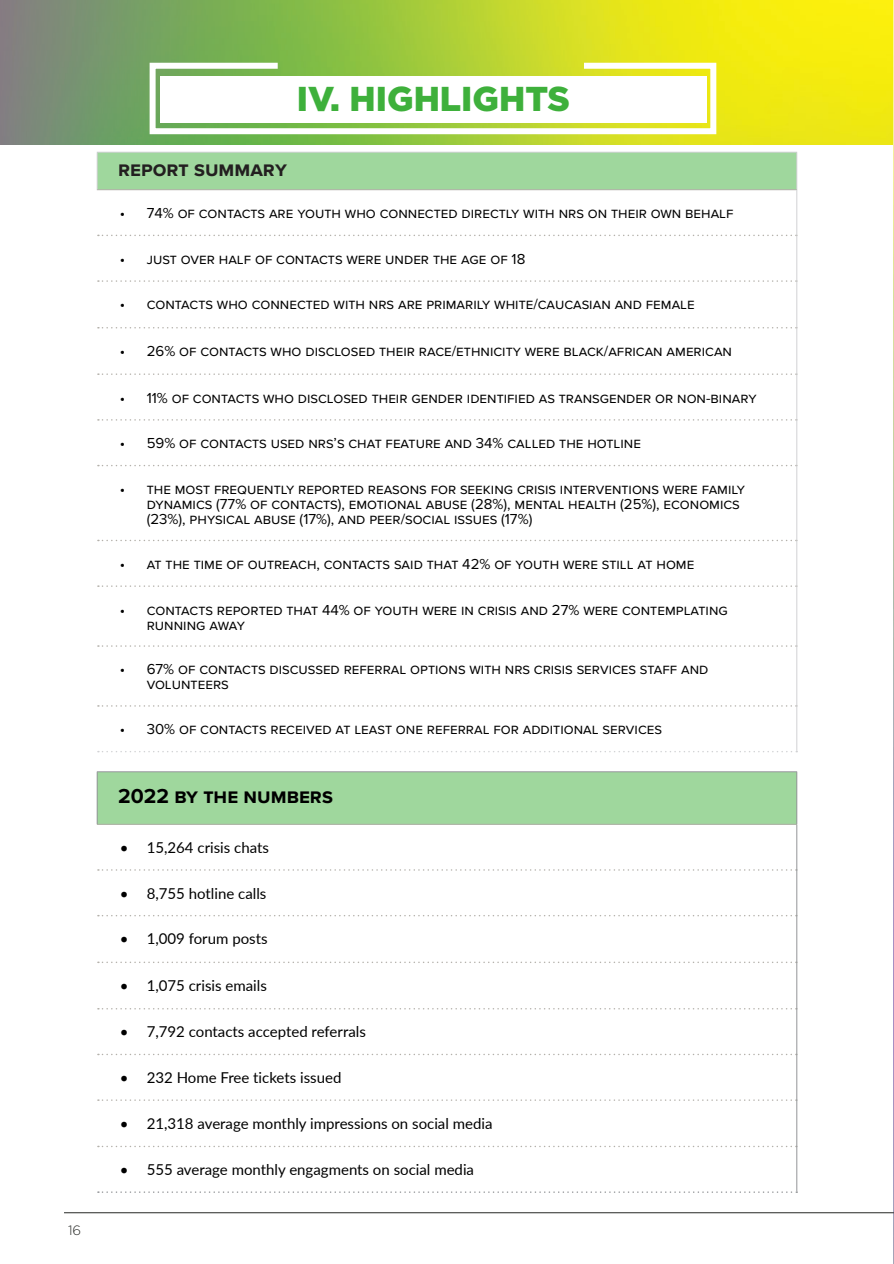
<style>
.page{position:relative;width:894px;height:1264px;background:#fff}
.page>*{position:absolute;margin:0;border:0;box-sizing:border-box;transform-origin:0 0}
.En-tête_-_Aligner_au_centre{font:900 34.5px "Gotham";color:#3eb03b}
.En-tête_de_tableau{font:700 21px "Proxima Nova";color:#000}
.En-tête_de_tableau-2{font:700 21px "Proxima Nova";color:#231f20}
.t1{font:15px/15px "Proxima Nova";color:#000}
.t2{font:15px "Lato";color:#000}
.t3{font:300 13.5px "Gotham";color:#262825}
</style>
<div class="page">
<img style="left:0;top:0;width:893px;height:144px">
<svg style="left:146px;top:60px;width:573px;height:77px"></svg>
<div style="left:160px;top:76px;width:546px;height:46px;background:#fff"></div>
<img style="left:893px;top:0;width:1px;height:1263px">
<hr style="left:64px;top:1212px;width:829px;height:1px;background:#262825">
<div style="left:97px;top:771px;width:699px;height:53px;background:#9fd79d"></div>
<svg style="left:98px;top:869px;width:698px;height:1px"></svg>
<svg style="left:98px;top:915px;width:698px;height:1px"></svg>
<svg style="left:98px;top:961px;width:698px;height:1px"></svg>
<svg style="left:98px;top:1008px;width:698px;height:1px"></svg>
<svg style="left:98px;top:1053px;width:698px;height:2px"></svg>
<svg style="left:98px;top:1099px;width:698px;height:1px"></svg>
<svg style="left:98px;top:1145px;width:698px;height:2px"></svg>
<hr style="left:97px;top:823px;width:700px;height:1px;background:#b4b1ab">
<hr style="left:97px;top:771px;width:700px;height:1px;background:#939598">
<hr style="left:97px;top:772px;width:1px;height:51px;background:#939598">
<hr style="left:796px;top:772px;width:1px;height:51px;background:#939598">
<hr style="left:796px;top:824px;width:1px;height:45px;background:#939598">
<hr style="left:796px;top:869px;width:1px;height:46px;background:#939598">
<hr style="left:796px;top:915px;width:1px;height:47px;background:#939598">
<hr style="left:796px;top:962px;width:1px;height:46px;background:#939598">
<hr style="left:796px;top:1008px;width:1px;height:46px;background:#939598">
<hr style="left:796px;top:1054px;width:1px;height:45px;background:#939598">
<hr style="left:796px;top:1099px;width:1px;height:47px;background:#939598">
<hr style="left:796px;top:1146px;width:1px;height:45px;background:#939598">
<svg style="left:98px;top:1191px;width:699px;height:1px"></svg>
<div style="left:97px;top:152px;width:699px;height:38px;background:#9fd79d"></div>
<svg style="left:98px;top:234px;width:698px;height:2px"></svg>
<svg style="left:98px;top:280px;width:698px;height:2px"></svg>
<svg style="left:98px;top:327px;width:698px;height:1px"></svg>
<svg style="left:98px;top:373px;width:698px;height:2px"></svg>
<svg style="left:98px;top:419px;width:698px;height:1px"></svg>
<svg style="left:98px;top:465px;width:698px;height:1px"></svg>
<svg style="left:98px;top:539px;width:698px;height:2px"></svg>
<svg style="left:98px;top:585px;width:698px;height:2px"></svg>
<svg style="left:98px;top:645px;width:698px;height:1px"></svg>
<svg style="left:98px;top:705px;width:698px;height:1px"></svg>
<hr style="left:97px;top:189px;width:700px;height:1px;background:#b4b1ab">
<hr style="left:97px;top:152px;width:700px;height:1px;background:#d1d2d4">
<hr style="left:97px;top:152px;width:1px;height:37px;background:#d1d2d4">
<hr style="left:796px;top:152px;width:1px;height:37px;background:#d1d2d4">
<hr style="left:796px;top:190px;width:1px;height:45px;background:#d1d2d4">
<hr style="left:796px;top:235px;width:1px;height:46px;background:#d1d2d4">
<hr style="left:796px;top:281px;width:1px;height:47px;background:#d1d2d4">
<hr style="left:796px;top:328px;width:1px;height:46px;background:#d1d2d4">
<hr style="left:796px;top:374px;width:1px;height:46px;background:#d1d2d4">
<hr style="left:796px;top:420px;width:1px;height:45px;background:#d1d2d4">
<hr style="left:796px;top:465px;width:1px;height:75px;background:#d1d2d4">
<hr style="left:796px;top:540px;width:1px;height:46px;background:#d1d2d4">
<hr style="left:796px;top:586px;width:1px;height:60px;background:#d1d2d4">
<hr style="left:796px;top:646px;width:1px;height:60px;background:#d1d2d4">
<hr style="left:796px;top:706px;width:1px;height:44px;background:#d1d2d4">
<svg style="left:98px;top:750px;width:699px;height:2px"></svg>
<p class="t3" style="left:68px;top:1221px;width:15px">16</p>
<p class="En-tête_-_Aligner_au_centre" style="left:297px;top:75px;width:275px">IV. HIGHLIGHTS</p>
<p class="En-tête_de_tableau-2" style="left:118px;top:154px;width:170px">REPORT SUMMARY</p>
<p class="t1" style="left:120px;top:205px;width:448px">• 74% of contacts are youth who connected directly with NRS</p>
<p class="t1" style="left:587px;top:205px;width:147px">on their own behalf</p>
<p class="t1" style="left:120px;top:250px;width:407px">• Just over half of contacts were under the age of 18</p>
<p class="t1" style="left:120px;top:296px;width:258px">• Contacts who connected with NRS</p>
<p class="t1" style="left:398px;top:296px;width:298px">are primarily white/Caucasian and female</p>
<p class="t1" style="left:120px;top:343px;width:613px">• 26% of contacts who disclosed their race/ethnicity were Black/African American</p>
<p class="t1" style="left:120px;top:389px;width:638px">• 11% of contacts who disclosed their gender identified as transgender or non-binary</p>
<p class="t1" style="left:120px;top:435px;width:522px">• 59% of contacts used NRS’s chat feature and 34% called the hotline</p>
<p class="t1" style="left:147px;top:480px;width:599px;text-indent:-27px">• The most frequently reported reasons for seeking crisis interventions were family dynamics (77% of contacts), emotional abuse (28%), mental health (25%), economics (23%), physical abuse (17%), and peer/social issues (17%)</p>
<p class="t1" style="left:120px;top:555px;width:576px">• At the time of outreach, contacts said that 42% of youth were still at home</p>
<p class="t1" style="left:147px;top:601px;width:582px;text-indent:-27px">• Contacts reported that 44% of youth were in crisis and 27% were contemplating running away</p>
<p class="t1" style="left:120px;top:661px;width:394px">• 67% of contacts discussed referral options with NRS</p>
<p class="t1" style="left:534px;top:661px;width:176px">crisis services staff and</p>
<p class="t1" style="left:147px;top:676px;width:83px">volunteers</p>
<p class="t1" style="left:120px;top:721px;width:543px">• 30% of contacts received at least one referral for additional services</p>
<p class="En-tête_de_tableau" style="left:118px;top:780px;width:216px">2022 BY THE NUMBERS</p>
<p class="t2" style="left:120px;top:836px;width:151px">• 15,264 crisis chats</p>
<p class="t2" style="left:120px;top:882px;width:148px">• 8,755 hotline calls</p>
<p class="t2" style="left:120px;top:927px;width:149px">• 1,009 forum posts</p>
<p class="t2" style="left:120px;top:974px;width:149px">• 1,075 crisis emails</p>
<p class="t2" style="left:120px;top:1021px;width:248px">• 7,792 contacts accepted referrals</p>
<p class="t2" style="left:120px;top:1066px;width:223px">• 232 Home Free tickets issued</p>
<p class="t2" style="left:120px;top:1112px;width:374px">• 21,318 average monthly impressions on social media</p>
<p class="t2" style="left:120px;top:1158px;width:356px">• 555 average monthly engagments on social media</p>
</div>
